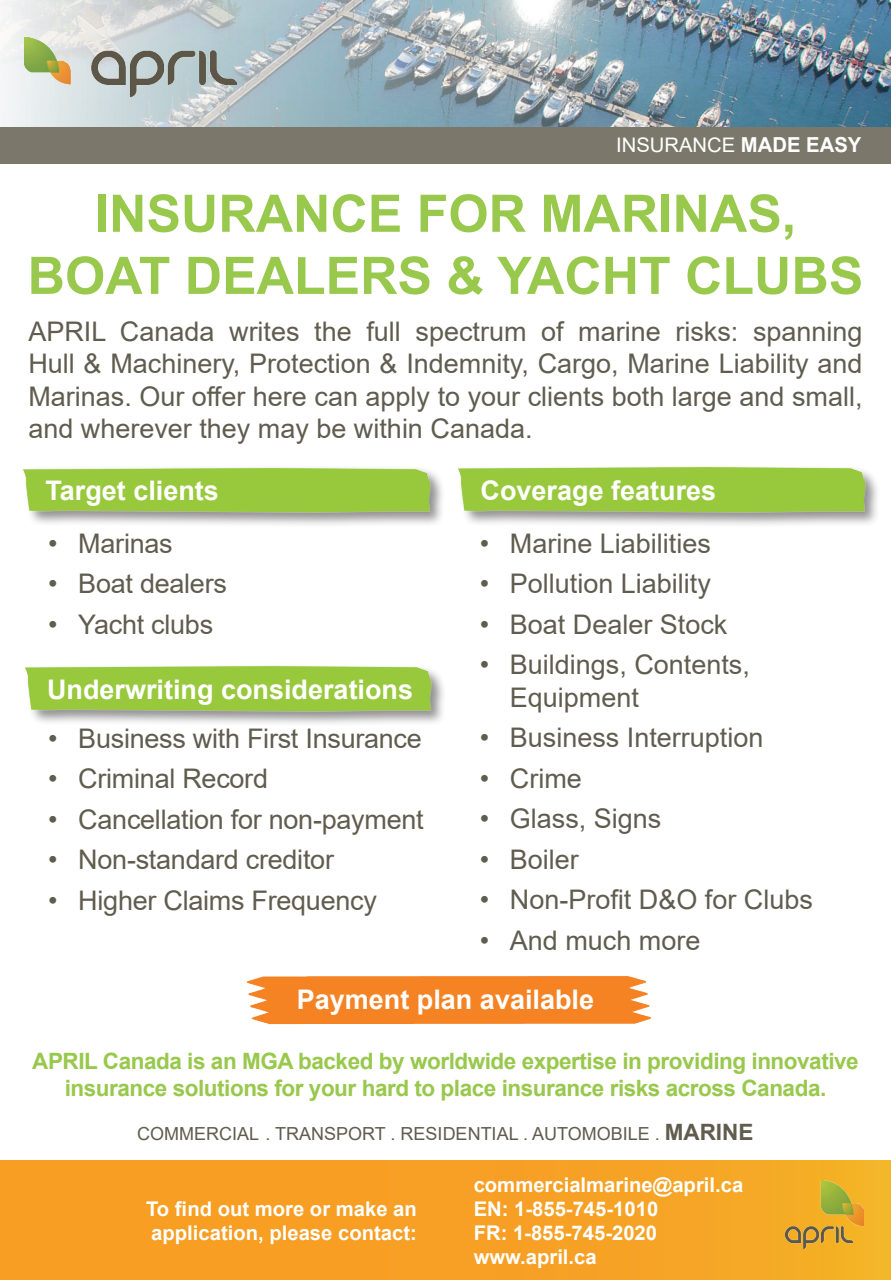
<style>
.page{position:relative;width:891px;height:1280px;background:#fff}
.page>*{position:absolute;margin:0;border:0;box-sizing:border-box;transform-origin:0 0}
.t1{font:700 51.75px/62.1px "Arial";color:#98c84c;text-align:center}
.t2{font:27px/32.4px "Arial";color:#605c4f;text-align:justify}
.t3{font:27px "Arial";letter-spacing:-.01em;color:#605c4e}
.t4{font:700 27px "Arial";color:#fff}
.t5{font:700 22.5px/27px "Arial";letter-spacing:-.02em;color:#98c84c;text-align:center}
.t6{font:700 20.25px/23.8px "Arial";color:#fff}
.t7{font:20.03px "Myriad Pro";color:#fff}
.t8{font:20.03px "Arial";color:#fff}
.t9{font:18px "Arial";color:#605c4e}
.s1{font-weight:700;font-size:20.7px}
.s2{color:#605c4e}
.s3{font-weight:700;font-size:22.5px}
</style>
<div class="page">
<img style="left:0;top:0;width:891px;height:127px">
<div style="left:0;top:127px;width:891px;height:36px;background:#7b786b"></div>
<img style="left:24px;top:38px;width:213px;height:59px">
<div style="left:0;top:1160px;width:891px;height:120px;background:linear-gradient(to right,#f89922,#f5ab27)"></div>
<img style="left:786px;top:1180px;width:78px;height:68px">
<div style="left:457px;top:465px;width:424px;height:63px;background:#231f20;opacity:.5"></div>
<img style="left:457px;top:466px;width:418px;height:47px">
<div style="left:22px;top:465px;width:424px;height:63px;background:#231f20;opacity:.5"></div>
<img style="left:22px;top:466px;width:418px;height:48px">
<div style="left:24px;top:664px;width:423px;height:63px;background:#231f20;opacity:.5"></div>
<img style="left:24px;top:665px;width:418px;height:48px">
<img style="left:246px;top:976px;width:404px;height:49px">
<p class="t8" style="left:616px;top:132px;width:247px">INSURANCE <span class="s1">MADE EASY</span></p>
<p class="t7" style="left:518px;top:138px;width:322px">CHANGING THE IMAGE OF INSURANCE</p>
<h1 class="t1" style="left:28px;top:183px;width:837px">INSURANCE FOR MARINAS,<br>BOAT DEALERS &amp; YACHT CLUBS</h1>
<p class="t2" style="left:28px;top:315px;width:836px">APRIL Canada writes the full spectrum of marine risks: spanning Hull &amp; Machinery, Protection &amp; Indemnity, Cargo, Marine Liability and Marinas. Our offer here can apply to your clients both large and small, and wherever they may be within Canada.</p>
<p class="t4" style="left:45px;top:471px;width:175px">Target clients</p>
<p class="t4" style="left:481px;top:471px;width:237px">Coverage features</p>
<p class="t3" style="left:48px;top:525px;width:126px">• Marinas</p>
<p class="t3" style="left:48px;top:565px;width:180px">• Boat dealers</p>
<p class="t3" style="left:48px;top:606px;width:166px">• Yacht clubs</p>
<p class="t4" style="left:47px;top:670px;width:368px">Underwriting considerations</p>
<p class="t3" style="left:48px;top:719px;width:375px">• Business with First Insurance</p>
<p class="t3" style="left:48px;top:760px;width:221px">• Criminal Record</p>
<p class="t3" style="left:48px;top:800px;width:377px">• Cancellation for non-payment</p>
<p class="t3" style="left:48px;top:841px;width:287px">• Non-standard creditor</p>
<p class="t3" style="left:48px;top:881px;width:330px">• Higher Claims Frequency</p>
<p class="t2" style="left:480px;top:527px;width:233px"><span class="s2">•</span> Marine Liabilities</p>
<p class="t2" style="left:480px;top:568px;width:233px"><span class="s2">•</span> Pollution Liability</p>
<p class="t2" style="left:480px;top:608px;width:249px"><span class="s2">•</span> Boat Dealer Stock</p>
<p class="t2" style="left:510px;top:649px;width:242px;text-indent:-30px"><span class="s2">•</span> Buildings, Contents,<br>Equipment</p>
<p class="t2" style="left:480px;top:721px;width:285px"><span class="s2">•</span> Business Interruption</p>
<p class="t2" style="left:480px;top:762px;width:104px"><span class="s2">•</span> Crime</p>
<p class="t2" style="left:480px;top:802px;width:183px"><span class="s2">•</span> Glass, Signs</p>
<p class="t2" style="left:480px;top:843px;width:101px"><span class="s2">•</span> Boiler</p>
<p class="t2" style="left:480px;top:883px;width:335px"><span class="s2">•</span> Non-Profit D&amp;O for Clubs</p>
<p class="t2" style="left:480px;top:924px;width:222px"><span class="s2">•</span> And much more</p>
<p class="t4" style="left:297px;top:981px;width:299px">Payment plan available</p>
<p class="t5" style="left:32px;top:1048px;width:828px">APRIL Canada is an MGA backed by worldwide expertise in providing innovative insurance solutions for your hard to place insurance risks across Canada.</p>
<p class="t9" style="left:137px;top:1121px;width:618px">COMMERCIAL . TRANSPORT . RESIDENTIAL . AUTOMOBILE . <span class="s3">MARINE</span></p>
<p class="t6" style="left:146px;top:1197px;width:272px">To find out more or make an application, please contact:</p>
<p class="t6" style="left:474px;top:1173px;width:271px">commercialmarine@april.ca<br>EN: 1-855-745-1010<br>FR: 1-855-745-2020 www.april.ca</p>
</div>
